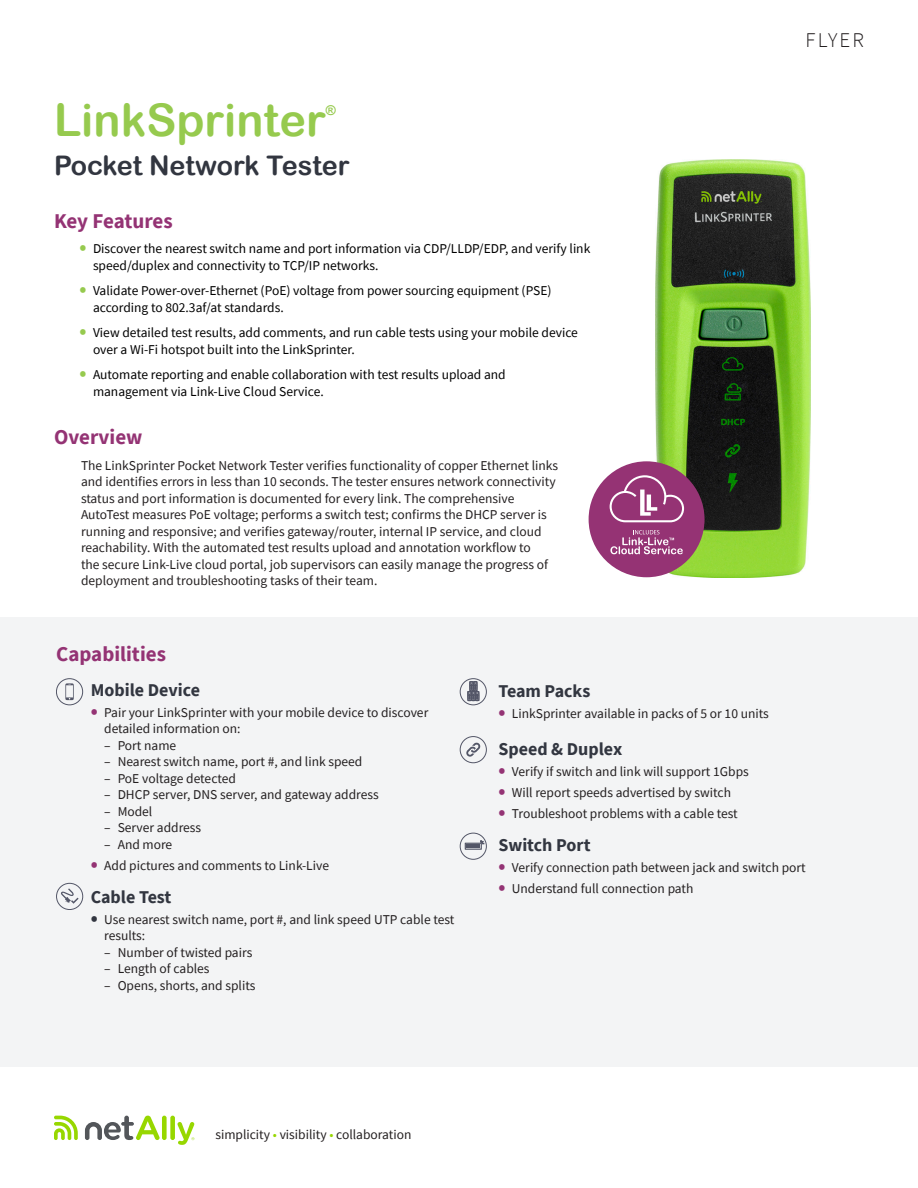
<style>
.page{position:relative;width:918px;height:1188px;background:#fff}
.page>*{position:absolute;margin:0;border:0;box-sizing:border-box;transform-origin:0 0}
.t1{font:45px "Arial Rounded MT Bold";color:#96ca4e}
.t2{font:27px "Arial Rounded MT Bold";color:#323640}
.t3{font:700 21px "Source Sans Pro";color:#943374}
.t4{font:300 21px "Source Sans Pro";letter-spacing:.1em;color:#231f20}
.t5{font:700 18px "Source Sans Pro";color:#323640}
.t6{font:13.5px/16.5px "Source Sans Pro";color:#231f20}
.t7{font:13.5px/16.5px "Source Sans Pro";color:#000}
.t8{font:13.5px "Arial Rounded MT Bold";color:#96ca4e}
.s1{font-weight:900;font-size:19.5px;color:#96ca4e}
.s2{font-weight:900;font-size:19.5px;color:#943374}
.s3{font-weight:900;font-size:19.5px;color:#323640}
.s4{color:#97d700}
</style>
<div class="page">
<div style="left:0;top:618px;width:918px;height:449px;background:#f3f4f5"></div>
<img style="left:656px;top:159px;width:155px;height:418px">
<svg style="left:54px;top:1116px;width:24px;height:24px"></svg>
<div style="left:162px;top:1116px;width:5px;height:24px;background:#97d700;border-radius:2px"></div>
<div style="left:170px;top:1116px;width:5px;height:24px;background:#97d700;border-radius:2px"></div>
<svg style="left:85px;top:1116px;width:75px;height:24px"></svg>
<svg style="left:178px;top:1122px;width:16px;height:23px"></svg>
<div style="left:460px;top:736px;width:27px;height:27px;border:1px solid #535667;border-radius:50%"></div>
<svg style="left:466px;top:742px;width:15px;height:15px"></svg>
<div style="left:56px;top:678px;width:27px;height:27px;border:1px solid #535667;border-radius:50%"></div>
<svg style="left:65px;top:683px;width:9px;height:17px"></svg>
<div style="left:460px;top:678px;width:27px;height:27px;border:1px solid #535667;border-radius:50%"></div>
<svg style="left:468px;top:681px;width:11px;height:20px"></svg>
<div style="left:56px;top:883px;width:27px;height:27px;border:1px solid #535667;border-radius:50%"></div>
<svg style="left:60px;top:888px;width:19px;height:16px"></svg>
<div style="left:460px;top:833px;width:27px;height:27px;border:1px solid #535667;border-radius:50%"></div>
<svg style="left:465px;top:841px;width:19px;height:9px"></svg>
<div style="left:589px;top:461px;width:116px;height:116px;background:#953374;border-radius:50%"></div>
<svg style="left:610px;top:475px;width:74px;height:47px"></svg>
<svg style="left:610px;top:530px;width:73px;height:24px"></svg>
<p class="t1" style="left:54px;top:94px;width:273px">LinkSprinter</p>
<p class="t8" style="left:326px;top:103px;width:11px">®</p>
<p class="t2" style="left:54px;top:150px;width:297px">Pocket Network Tester</p>
<p class="t3" style="left:54px;top:206px;width:120px">Key Features</p>
<p class="t7" style="left:93px;top:240px;width:499px;text-indent:-14px"><span class="s1">•</span> Discover the nearest switch name and port information via CDP/LLDP/EDP, and verify link speed/duplex and connectivity to TCP/IP networks.</p>
<p class="t7" style="left:93px;top:282px;width:460px;text-indent:-14px"><span class="s1">•</span> Validate Power-over-Ethernet (PoE) voltage from power sourcing equipment (PSE) according to 802.3af/at standards.</p>
<p class="t7" style="left:93px;top:324px;width:487px;text-indent:-14px"><span class="s1">•</span> View detailed test results, add comments, and run cable tests using your mobile device over a Wi-Fi hotspot built into the LinkSprinter.</p>
<p class="t7" style="left:93px;top:366px;width:414px;text-indent:-14px"><span class="s1">•</span> Automate reporting and enable collaboration with test results upload and management via Link-Live Cloud Service.</p>
<p class="t3" style="left:54px;top:423px;width:90px">Overview</p>
<p class="t6" style="left:81px;top:457px;width:479px">The LinkSprinter Pocket Network Tester verifies functionality of copper Ethernet links and identifies errors in less than 10 seconds. The tester ensures network connectivity status and port information is documented for every link. The comprehensive AutoTest measures PoE voltage; performs a switch test; confirms the DHCP server is running and responsive; and verifies gateway/router, internal IP service, and cloud reachability. With the automated test results upload and annotation workflow to<br>the secure Link-Live cloud portal, job supervisors can easily manage the progress of deployment and troubleshooting tasks of their team.</p>
<p class="t4" style="left:806px;top:27px;width:60px">FLYER</p>
<p class="t3" style="left:56px;top:640px;width:111px">Capabilities</p>
<p class="t5" style="left:91px;top:678px;width:111px">Mobile Device</p>
<p class="t6" style="left:104px;top:704px;width:326px;text-indent:-14px"><span class="s2">•</span> Pair your LinkSprinter with your mobile device to discover detailed information on:</p>
<p class="t6" style="left:104px;top:737px;width:74px">– Port name</p>
<p class="t6" style="left:104px;top:753px;width:260px">– Nearest switch name, port #, and link speed</p>
<p class="t6" style="left:104px;top:770px;width:133px">– PoE voltage detected</p>
<p class="t6" style="left:104px;top:786px;width:276px">– DHCP server, DNS server, and gateway address</p>
<p class="t6" style="left:104px;top:803px;width:50px">– Model</p>
<p class="t6" style="left:104px;top:819px;width:99px">– Server address</p>
<p class="t6" style="left:104px;top:836px;width:70px">– And more</p>
<p class="t6" style="left:91px;top:857px;width:240px"><span class="s2">•</span> Add pictures and comments to Link-Live</p>
<p class="t5" style="left:91px;top:885px;width:82px">Cable Test</p>
<p class="t6" style="left:91px;top:911px;width:365px"><span class="s3">•</span> Use nearest switch name, port #, and link speed UTP cable test</p>
<p class="t6" style="left:104px;top:927px;width:43px">results:</p>
<p class="t6" style="left:104px;top:944px;width:150px">– Number of twisted pairs</p>
<p class="t6" style="left:104px;top:960px;width:107px">– Length of cables</p>
<p class="t6" style="left:104px;top:977px;width:153px">– Opens, shorts, and splits</p>
<p class="t5" style="left:498px;top:678px;width:94px">Team Packs</p>
<p class="t6" style="left:498px;top:705px;width:272px"><span class="s2">•</span> LinkSprinter available in packs of 5 or 10 units</p>
<p class="t5" style="left:498px;top:737px;width:125px">Speed &amp; Duplex</p>
<p class="t6" style="left:498px;top:763px;width:252px"><span class="s2">•</span> Verify if switch and link will support 1Gbps</p>
<p class="t6" style="left:498px;top:784px;width:234px"><span class="s2">•</span> Will report speeds advertised by switch</p>
<p class="t6" style="left:498px;top:805px;width:241px"><span class="s2">•</span> Troubleshoot problems with a cable test</p>
<p class="t5" style="left:498px;top:833px;width:94px">Switch Port</p>
<p class="t6" style="left:498px;top:859px;width:309px"><span class="s2">•</span> Verify connection path between jack and switch port</p>
<p class="t6" style="left:498px;top:880px;width:197px"><span class="s2">•</span> Understand full connection path</p>
<p class="t6" style="left:215px;top:1126px;width:198px">simplicity <span class="s4">•</span> visibility <span class="s4">•</span> collaboration</p>
</div>
